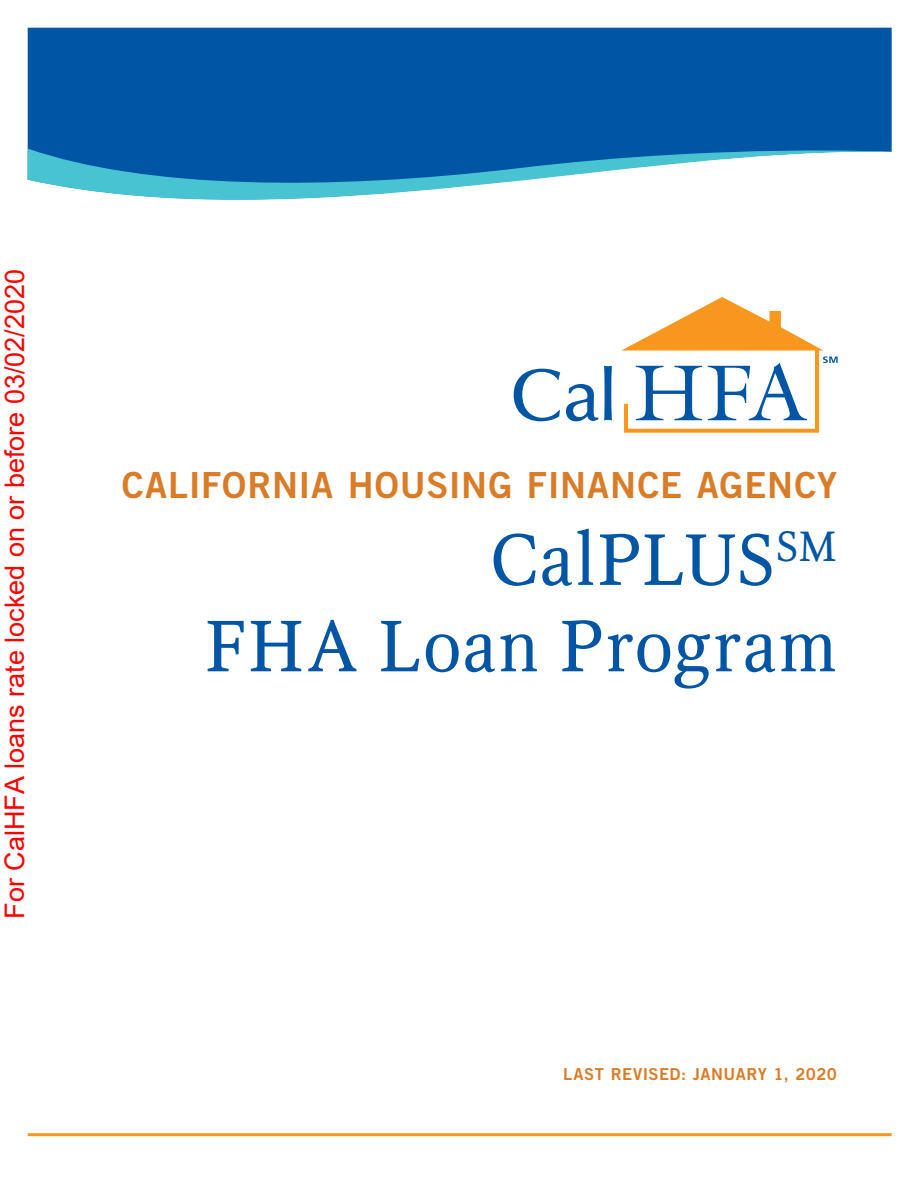
<style>
.page{position:relative;width:918px;height:1188px;background:#fff}
.page>*{position:absolute;margin:0;border:0;box-sizing:border-box;transform-origin:0 0}
.Header_-_Handbook_Na{font:72px/86.4px "Octava";letter-spacing:.025em;color:#0155a5;text-align:right}
.Header_-_Handbook_Na-2{font:36px "Trade Gothic LT Std Bd 2";letter-spacing:.02em;color:#da7c27}
.t1{font:27px "Arial";color:#f00}
.Header_-_Handbook_Na-3{font:16.5px "Trade Gothic LT Std Bd 2";letter-spacing:.025em;color:#da7c27}
</style>
<div class="page">
<div style="left:28px;top:28px;width:864px;height:116px;background:#0155a5"></div>
<svg style="left:28px;top:144px;width:864px;height:56px"></svg>
<hr style="left:28px;top:1133px;width:864px;height:3px;background:#f7971d">
<svg style="left:621px;top:297px;width:217px;height:136px"></svg>
<svg style="left:514px;top:369px;width:46px;height:52px"></svg>
<svg style="left:566px;top:384px;width:32px;height:37px"></svg>
<svg style="left:604px;top:366px;width:8px;height:54px"></svg>
<p class="t1" style="left:-4px;top:919px;width:651px;rotate:-90deg">For CalHFA loans rate locked on or before 03/02/2020</p>
<h1 class="Header_-_Handbook_Na-2" style="left:122px;top:463px;width:717px">CALIFORNIA HOUSING FINANCE AGENCY</h1>
<h1 class="Header_-_Handbook_Na" style="left:205px;top:516px;width:634px">CalPLUS<sup>SM<br></sup>FHA Loan Program</h1>
<h1 class="Header_-_Handbook_Na-3" style="left:563px;top:1064px;width:275px">LAST REVISED: JANUARY 1, 2020</h1>
</div>
